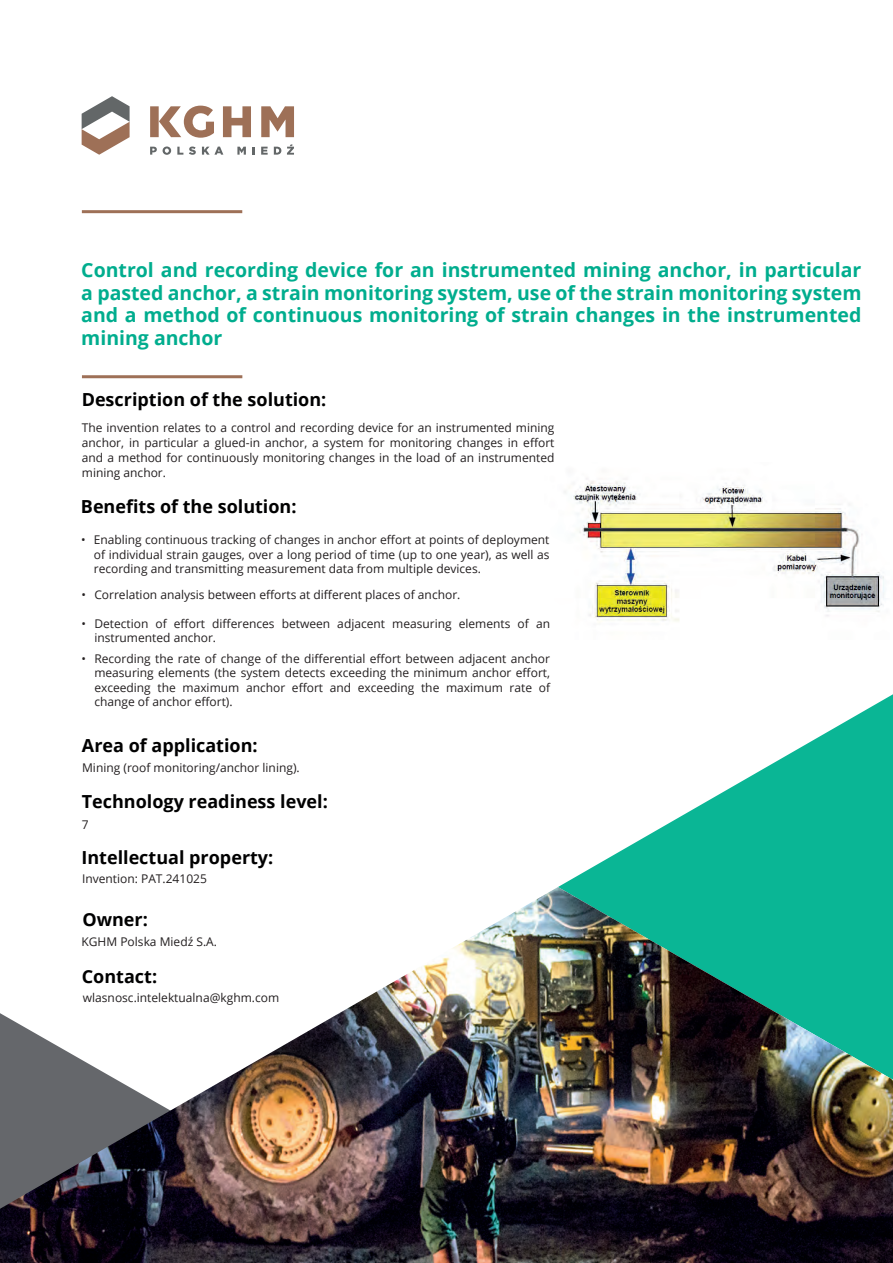
<style>
.page{position:relative;width:893px;height:1263px;background:#fff}
.page>*{position:absolute;margin:0;border:0;box-sizing:border-box;transform-origin:0 0}
.t1{font:700 19.5px/22.5px "Open Sans";color:#00ad8e;text-align:justify}
.t2{font:700 18px "Open Sans";color:#000001}
.t3{font:12px/14.4px "Open Sans";color:#231f20;text-align:justify}
</style>
<div class="page">
<img style="left:564px;top:478px;width:321px;height:144px">
<svg style="left:82px;top:96px;width:48px;height:59px"></svg>
<svg style="left:150px;top:106px;width:144px;height:32px"></svg>
<svg style="left:150px;top:147px;width:7px;height:8px"></svg>
<svg style="left:163px;top:146px;width:8px;height:9px"></svg>
<svg style="left:177px;top:147px;width:6px;height:8px"></svg>
<svg style="left:189px;top:147px;width:7px;height:8px"></svg>
<svg style="left:202px;top:147px;width:21px;height:8px"></svg>
<svg style="left:237px;top:147px;width:9px;height:8px"></svg>
<svg style="left:252px;top:147px;width:3px;height:8px"></svg>
<svg style="left:261px;top:147px;width:7px;height:8px"></svg>
<svg style="left:274px;top:147px;width:7px;height:8px"></svg>
<svg style="left:287px;top:144px;width:7px;height:11px"></svg>
<hr style="left:82px;top:210px;width:160px;height:3px;background:#9e7057">
<hr style="left:82px;top:375px;width:160px;height:3px;background:#9e7057">
<svg style="left:558px;top:694px;width:335px;height:193px"></svg>
<img style="left:0;top:887px;width:893px;height:376px">
<p class="t1" style="left:81px;top:258px;width:782px">Control and recording device for an instrumented mining anchor, in particular a pasted anchor, a strain monitoring system, use of the strain monitoring system and a method of continuous monitoring of strain changes in the instrumented mining anchor</p>
<h2 class="t2" style="left:82px;top:387px;width:246px">Description of the solution:</h2>
<p class="t3" style="left:82px;top:420px;width:474px;line-height:15px">The invention relates to a control and recording device for an instrumented mining anchor, in particular a glued-in anchor, a system for monitoring changes in effort and a method for continuously monitoring changes in the load of an instrumented mining anchor.</p>
<h2 class="t2" style="left:81px;top:494px;width:217px">Benefits of the solution:</h2>
<p class="t3" style="left:94px;top:532px;width:457px;text-indent:-13px">• Enabling continuous tracking of changes in anchor effort at points of deployment of individual strain gauges, over a long period of time (up to one year), as well as recording and transmitting measurement data from multiple devices.</p>
<p class="t3" style="left:82px;top:587px;width:380px">• Correlation analysis between efforts at different places of anchor.</p>
<p class="t3" style="left:94px;top:616px;width:457px;text-indent:-13px">• Detection of effort differences between adjacent measuring elements of an instrumented anchor.</p>
<p class="t3" style="left:94px;top:651px;width:457px;text-indent:-13px">• Recording the rate of change of the differential effort between adjacent anchor measuring elements (the system detects exceeding the minimum anchor effort, exceeding the maximum anchor effort and exceeding the maximum rate of change of anchor effort).</p>
<h2 class="t2" style="left:82px;top:733px;width:177px">Area of application:</h2>
<p class="t3" style="left:82px;top:760px;width:219px">Mining (roof monitoring/anchor lining).</p>
<h2 class="t2" style="left:82px;top:788px;width:248px">Technology readiness level:</h2>
<p class="t3" style="left:82px;top:817px;width:8px">7</p>
<h2 class="t2" style="left:81px;top:845px;width:193px">Intellectual property:</h2>
<p class="t3" style="left:82px;top:871px;width:126px">Invention: PAT.241025</p>
<h2 class="t2" style="left:82px;top:907px;width:67px">Owner:</h2>
<p class="t3" style="left:82px;top:934px;width:137px">KGHM Polska Miedź S.A.</p>
<h2 class="t2" style="left:82px;top:964px;width:77px">Contact:</h2>
<p class="t3" style="left:83px;top:990px;width:198px">wlasnosc.intelektualna@kghm.com</p>
</div>
